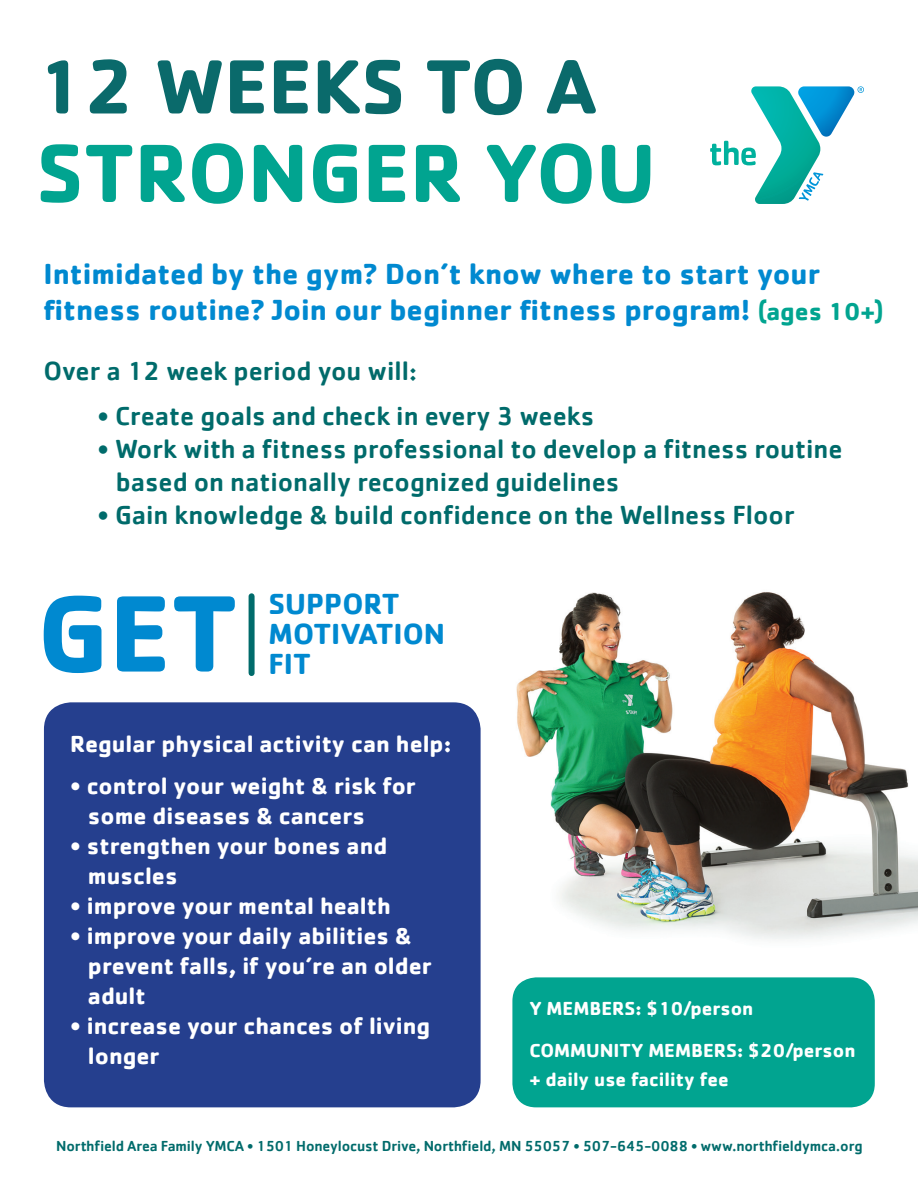
<style>
.page{position:relative;width:918px;height:1188px;background:#fff}
.page>*{position:absolute;margin:0;border:0;box-sizing:border-box;transform-origin:0 0}
.t1{font:700 112.5px "Cachet";color:#0089d0}
.t2{font:700 85.5px "Cachet";color:#01a490}
.t3{font:700 79.5px "Cachet";color:#0a6a6b}
.t4{font:700 30px "Cachet";color:#0089d0}
.t5{font:500 27px "Cachet";color:#006b6b}
.t6{font:700 24px/30px "Cachet";color:#fff}
.t7{font:700 19.5px "Cachet";color:#fff}
.t8{font:500 15px "Cachet";letter-spacing:-.01em;color:#006b6b}
.s1{font-size:25.5px;color:#01a490}
</style>
<div class="page">
<img style="left:516px;top:592px;width:402px;height:390px">
<div style="left:249px;top:596px;width:6px;height:77px;background:#006b6b"></div>
<div style="left:512px;top:977px;width:363px;height:130px;background:#01a490;border-radius:24px"></div>
<div style="left:44px;top:702px;width:437px;height:405px;background:#253f8e;border-radius:27px"></div>
<svg style="left:710px;top:86px;width:154px;height:118px"></svg>
<p class="t3" style="left:36px;top:35px;width:562px">12 WEEKS TO A</p>
<p class="t2" style="left:36px;top:118px;width:621px">STRONGER YOU</p>
<p class="t4" style="left:44px;top:254px;width:778px">Intimidated by the gym? Don’t know where to start your</p>
<p class="t4" style="left:44px;top:290px;width:842px">fitness routine? Join our beginner fitness program! <span class="s1">(ages 10+)</span></p>
<p class="t5" style="left:44px;top:354px;width:375px">Over a 12 week period you will:</p>
<p class="t5" style="left:98px;top:399px;width:498px">• Create goals and check in every 3 weeks</p>
<p class="t5" style="left:98px;top:432px;width:747px">• Work with a fitness professional to develop a fitness routine</p>
<p class="t5" style="left:116px;top:465px;width:505px">based on nationally recognized guidelines</p>
<p class="t5" style="left:98px;top:498px;width:699px">• Gain knowledge &amp; build confidence on the Wellness Floor</p>
<p class="t1" style="left:38px;top:561px;width:202px">GET</p>
<p class="t4" style="left:268px;top:585px;width:133px">SUPPORT</p>
<p class="t4" style="left:268px;top:615px;width:178px">MOTIVATION</p>
<p class="t4" style="left:268px;top:645px;width:44px">FIT</p>
<p class="t6" style="left:70px;top:728px;width:383px">Regular physical activity can help:</p>
<p class="t6" style="left:88px;top:770px;width:329px;text-indent:-18px">• control your weight &amp; risk for some diseases &amp; cancers</p>
<p class="t6" style="left:88px;top:830px;width:301px;text-indent:-18px">• strengthen your bones and muscles</p>
<p class="t6" style="left:70px;top:890px;width:322px">• improve your mental health</p>
<p class="t6" style="left:88px;top:920px;width:345px;text-indent:-18px">• improve your daily abilities &amp; prevent falls, if you’re an older adult</p>
<p class="t6" style="left:88px;top:1010px;width:344px;text-indent:-18px">• increase your chances of living longer</p>
<p class="t7" style="left:529px;top:996px;width:226px">Y MEMBERS: $10/person</p>
<p class="t7" style="left:529px;top:1038px;width:328px">COMMUNITY MEMBERS: $20/person</p>
<p class="t7" style="left:529px;top:1066px;width:201px">+ daily use facility fee</p>
<p class="t8" style="left:56px;top:1137px;width:808px">Northfield Area Family YMCA • 1501 Honeylocust Drive, Northfield, MN 55057 • 507-645-0088 • www.northfieldymca.org</p>
</div>
